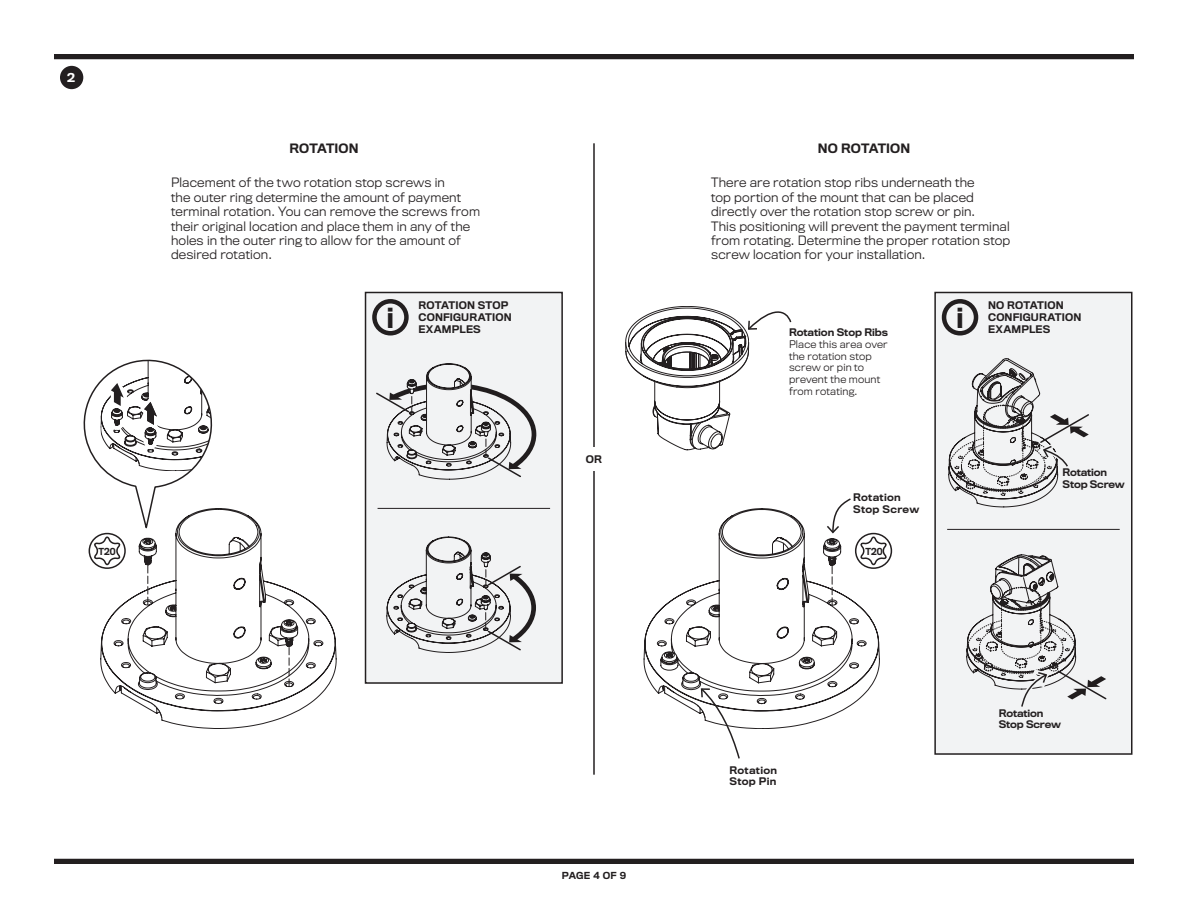
<style>
.page{position:relative;width:1188px;height:918px;background:#fff}
.page>*{position:absolute;margin:0;border:0;box-sizing:border-box;transform-origin:0 0}
.t1{font:500 27px "Titling Gothic FB";color:#231f20}
.paragraph{font:300 12px/14.4px "Titling Gothic FB";letter-spacing:.01em;color:#231f20}
.Part_No{font:500 12px "Titling Gothic FB";letter-spacing:.005em;color:#231f20}
.t2{font:500 11.4px "Titling Gothic FB";color:#fff}
.t3{font:500 9.75px/11.7px "Titling Gothic FB";letter-spacing:.01em;color:#231f20}
.t4{font:300 9.75px/11.7px "Titling Gothic FB";letter-spacing:.015em;color:#231f20}
.t5{font:500 9.75px/11.7px "Titling Gothic FB";letter-spacing:-.015em;color:#231f20}
.t6{font:500 9.75px/11.7px "Titling Gothic FB";letter-spacing:.03em;color:#231f20}
.t7{font:500 9px "Titling Gothic FB";letter-spacing:.01em;color:#231f20}
.t8{font:500 9px "Titling Gothic FB";letter-spacing:.01em;color:#231f20;scale:.9 1}
</style>
<div class="page">
<div style="left:54px;top:54px;width:1080px;height:5px;background:#231f20"></div>
<div style="left:54px;top:859px;width:1080px;height:5px;background:#231f20"></div>
<svg style="left:101px;top:508px;width:235px;height:221px"></svg>
<svg style="left:206px;top:663px;width:25px;height:20px"></svg>
<svg style="left:239px;top:538px;width:59px;height:148px"></svg>
<svg style="left:121px;top:626px;width:64px;height:92px"></svg>
<svg style="left:644px;top:532px;width:236px;height:173px"></svg>
<div style="left:364px;top:291px;width:199px;height:393px;background:#f2f3f4"></div>
<div style="left:372px;top:299px;width:37px;height:37px;border:4px solid #231f20;border-radius:50%"></div>
<svg style="left:376px;top:364px;width:160px;height:115px"></svg>
<svg style="left:387px;top:537px;width:149px;height:116px"></svg>
<hr style="left:378px;top:508px;width:172px;height:1px;background:#231f20">
<hr style="left:593px;top:143px;width:2px;height:632px;background:#231f20">
<div style="left:575px;top:447px;width:38px;height:24px;background:#fff"></div>
<svg style="left:625px;top:306px;width:167px;height:144px"></svg>
<svg style="left:660px;top:498px;width:192px;height:261px"></svg>
<div style="left:934px;top:291px;width:199px;height:464px;background:#f2f3f4"></div>
<div style="left:942px;top:299px;width:36px;height:37px;border:4px solid #231f20;border-radius:50%"></div>
<hr style="left:947px;top:529px;width:173px;height:1px;background:#231f20">
<svg style="left:966px;top:555px;width:140px;height:157px"></svg>
<svg style="left:948px;top:358px;width:141px;height:149px"></svg>
<div style="left:60px;top:66px;width:23px;height:23px;background:#231f20;border-radius:50%"></div>
<svg style="left:83px;top:359px;width:135px;height:246px"></svg>
<div style="left:855px;top:533px;width:37px;height:36px;border:2px solid #231f20;border-radius:50%"></div>
<svg style="left:858px;top:535px;width:31px;height:32px"></svg>
<p class="t2" style="left:67px;top:71px;width:9px">2</p>
<p class="Part_No" style="left:290px;top:141px;width:70px">ROTATION</p>
<p class="Part_No" style="left:818px;top:141px;width:94px">NO ROTATION</p>
<p class="paragraph" style="left:171px;top:176px;width:311px">Placement of the two rotation stop screws in<br>the outer ring determine the amount of payment terminal rotation. You can remove the screws from their original location and place them in any of the holes in the outer ring to allow for the amount of desired rotation.</p>
<p class="paragraph" style="left:711px;top:176px;width:301px">There are rotation stop ribs underneath the<br>top portion of the mount that can be placed directly over the rotation stop screw or pin.<br>This positioning will prevent the payment terminal from rotating. Determine the proper rotation stop screw location for your installation.</p>
<p class="t1" style="left:387px;top:301px;width:9px">i</p>
<p class="t3" style="left:419px;top:300px;width:95px">ROTATION STOP<br>CONFIGURATION<br>EXAMPLES</p>
<p class="t3" style="left:586px;top:453px;width:18px">OR</p>
<p class="t3" style="left:789px;top:327px;width:101px">Rotation Stop Ribs</p>
<p class="t4" style="left:789px;top:338px;width:100px">Place this area over the rotation stop screw or pin to prevent the mount from rotating.</p>
<p class="t6" style="left:853px;top:492px;width:68px">Rotation<br>Stop Screw</p>
<p class="t8" style="left:99px;top:546px;width:21px">T20</p>
<p class="t8" style="left:865px;top:546px;width:21px">T20</p>
<p class="t1" style="left:956px;top:301px;width:9px">i</p>
<p class="t3" style="left:988px;top:300px;width:95px">NO ROTATION<br>CONFIGURATION<br>EXAMPLES</p>
<p class="t5" style="left:1063px;top:467px;width:64px">Rotation<br>Stop Screw</p>
<p class="t7" style="left:562px;top:870px;width:66px">PAGE 4 OF 9</p>
<p class="t6" style="left:729px;top:764px;width:49px">Rotation<br>Stop Pin</p>
<p class="t5" style="left:999px;top:707px;width:64px">Rotation<br>Stop Screw</p>
</div>
